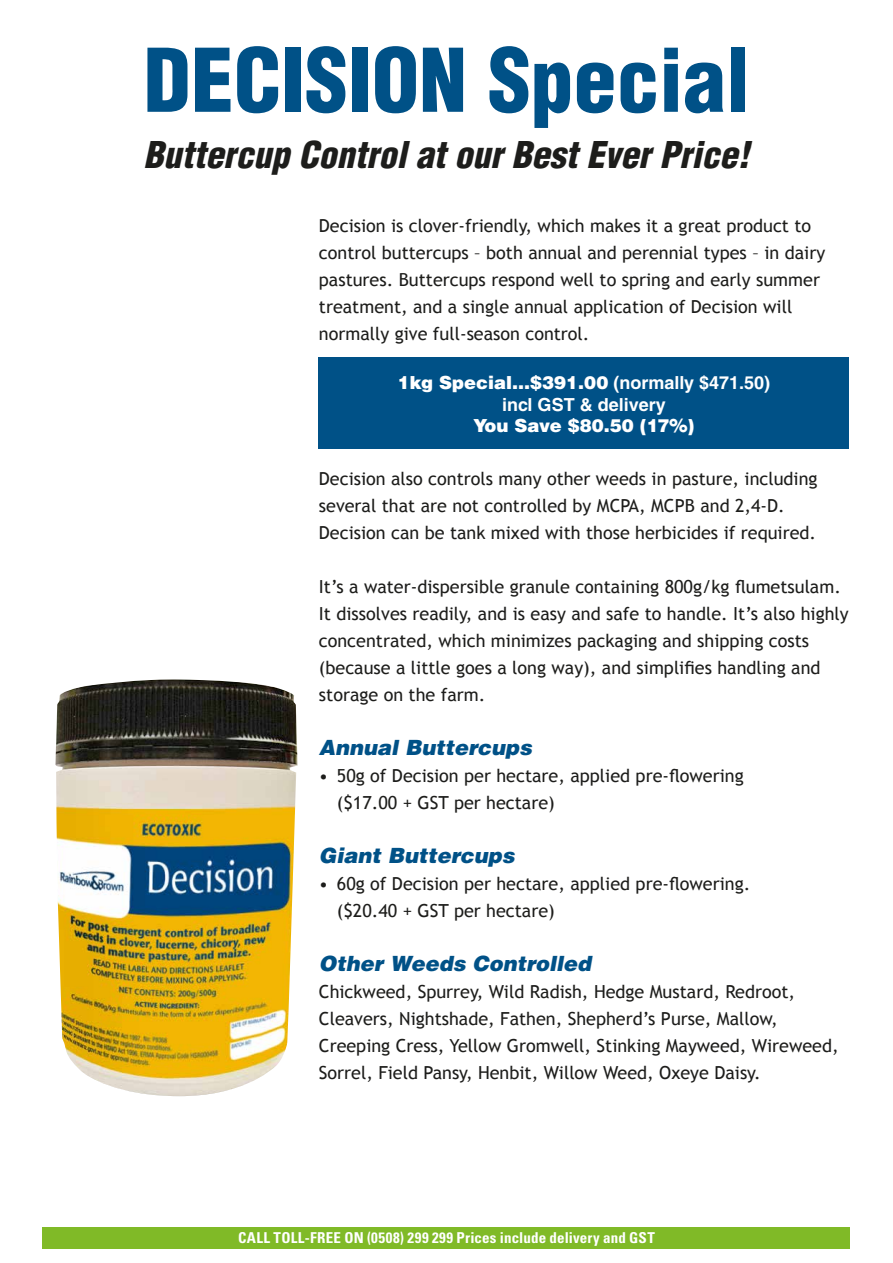
<style>
.page{position:relative;width:893px;height:1263px;background:#fff}
.page>*{position:absolute;margin:0;border:0;box-sizing:border-box;transform-origin:0 0}
.t1{font:900 condensed 85.5px "Helvetica";color:#005187}
.t2{font:italic 900 condensed 36px "Helvetica";color:#1d1d1b}
.t3{font:italic 900 21px "Helvetica";color:#005187}
.t4{font:18px/27px "Trebuchet MS";color:#1d1d1b}
.t5{font:700 18px/21.6px "Helvetica";color:#fff;text-align:center}
.t6{font:900 18px "Helvetica";letter-spacing:-.01em;color:#fff}
.t7{font:700 condensed 15px "Univers";letter-spacing:.015em;color:#fff}
.s1{font-weight:900}
</style>
<div class="page">
<div style="left:43px;top:1227px;width:807px;height:22px;background:#80ba27"></div>
<div style="left:319px;top:357px;width:530px;height:92px;background:#005187"></div>
<img style="left:55px;top:679px;width:243px;height:417px">
<h1 class="t1" style="left:144px;top:27px;width:607px">DECISION Special</h1>
<h2 class="t2" style="left:144px;top:132px;width:607px">Buttercup Control at our Best Ever Price!</h2>
<p class="t4" style="left:319px;top:213px;width:508px">Decision is clover-friendly, which makes it a great product to control buttercups – both annual and perennial types – in dairy pastures. Buttercups respond well to spring and early summer treatment, and a single annual application of Decision will normally give full-season control.</p>
<p class="t5" style="left:398px;top:372px;width:374px"><span class="s1">1kg Special…$391.00</span> (normally $471.50) incl GST &amp; delivery</p>
<p class="t6" style="left:473px;top:414px;width:222px">You Save $80.50 (17%)</p>
<p class="t4" style="left:319px;top:465px;width:500px">Decision also controls many other weeds in pasture, including several that are not controlled by MCPA, MCPB and 2,4-D.<br>Decision can be tank mixed with those herbicides if required.</p>
<p class="t4" style="left:319px;top:573px;width:531px">It’s a water-dispersible granule containing 800g/kg flumetsulam.<br>It dissolves readily, and is easy and safe to handle. It’s also highly concentrated, which minimizes packaging and shipping costs (because a little goes a long way), and simplifies handling and storage on the farm.</p>
<p class="t3" style="left:319px;top:733px;width:215px">Annual Buttercups</p>
<p class="t4" style="left:337px;top:762px;width:408px;text-indent:-18px">• 50g of Decision per hectare, applied pre-flowering ($17.00 + GST per hectare)</p>
<p class="t3" style="left:319px;top:841px;width:197px">Giant Buttercups</p>
<p class="t4" style="left:337px;top:870px;width:415px;text-indent:-18px">• 60g of Decision per hectare, applied pre-flowering. ($20.40 + GST per hectare)</p>
<p class="t3" style="left:319px;top:949px;width:274px">Other Weeds Controlled</p>
<p class="t4" style="left:319px;top:978px;width:521px">Chickweed, Spurrey, Wild Radish, Hedge Mustard, Redroot, Cleavers, Nightshade, Fathen, Shepherd’s Purse, Mallow, Creeping Cress, Yellow Gromwell, Stinking Mayweed, Wireweed, Sorrel, Field Pansy, Henbit, Willow Weed, Oxeye Daisy.</p>
<p class="t7" style="left:238px;top:1229px;width:418px">CALL TOLL-FREE ON (0508) 299 299 Prices include delivery and GST</p>
</div>
